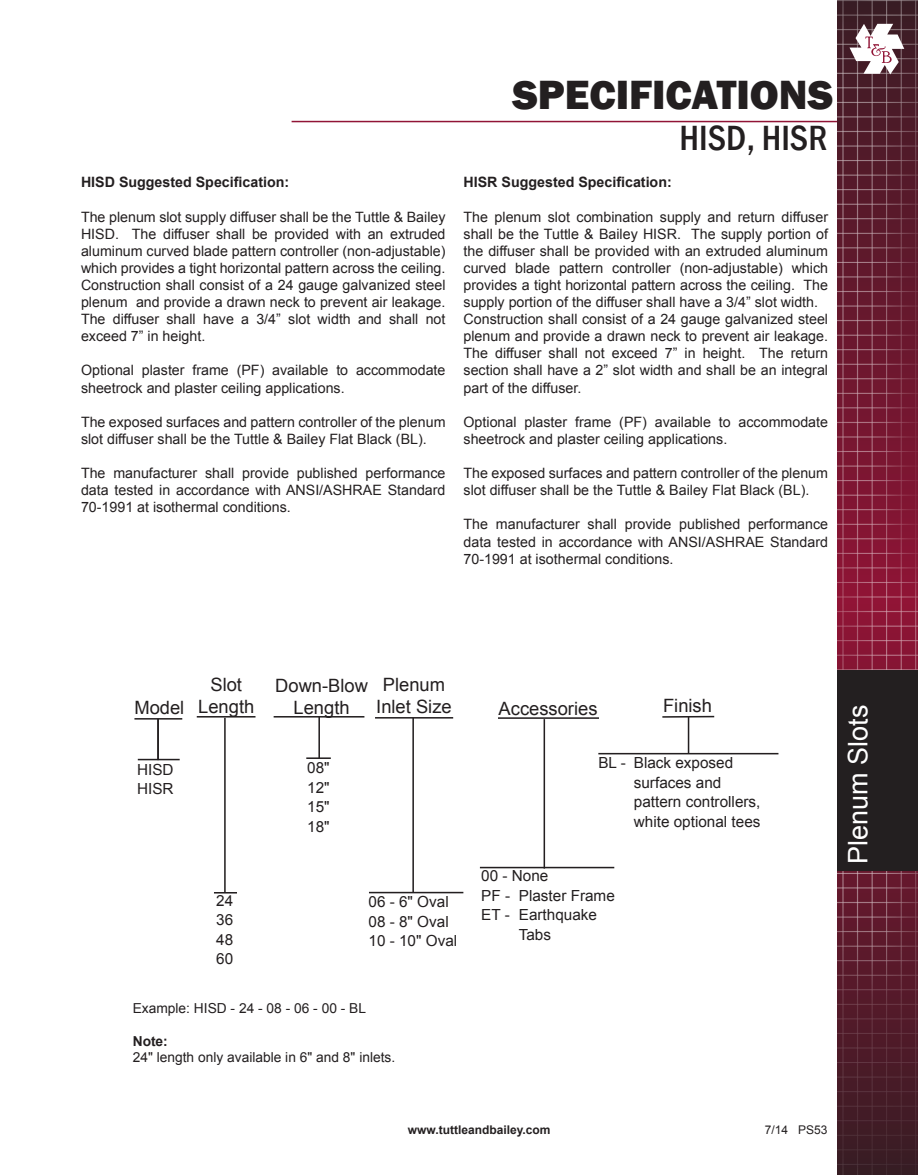
<style>
.page{position:relative;width:918px;height:1175px;background:#fff}
.page>*{position:absolute;margin:0;border:0;box-sizing:border-box;transform-origin:0 0}
.t1{font:800 42px "Franklin Gothic";color:#231f20}
.t2{font:500 condensed 36px "Franklin Gothic";color:#231f20}
.t3{font:27px "Arial";color:#fff}
.t4{font:18.3px/22px "Arial";color:#231f20;text-align:center}
.t5{font:15.3px/19.5px "Arial";color:#231f20}
.specifiations{font:14.25px/17.1px "Arial";color:#231f20;text-align:justify}
.specifiations-2{font:700 14.25px "Arial";color:#231f20}
.t6{font:13.8px/16.5px "Arial";color:#231f20}
.t7{font:700 12px "Arial";color:#231f20}
.t8{font:12px "Arial";color:#231f20}
.s1{font-weight:700}
</style>
<div class="page">
<hr style="left:292px;top:121px;width:545px;height:1px;background:#911436">
<img style="left:837px;top:0;width:81px;height:1174px">
<svg style="left:850px;top:24px;width:54px;height:50px"></svg>
<div style="left:837px;top:669px;width:81px;height:201px;background:#231f20"></div>
<hr style="left:138px;top:758px;width:42px;height:2px;background:#231f20">
<hr style="left:134px;top:718px;width:48px;height:1px;background:#231f20">
<hr style="left:157px;top:719px;width:2px;height:41px;background:#231f20">
<svg style="left:214px;top:892px;width:23px;height:1px"></svg>
<hr style="left:197px;top:716px;width:59px;height:1px;background:#231f20">
<hr style="left:224px;top:718px;width:2px;height:174px;background:#231f20">
<hr style="left:306px;top:757px;width:25px;height:2px;background:#231f20">
<hr style="left:274px;top:716px;width:90px;height:1px;background:#231f20">
<hr style="left:318px;top:716px;width:2px;height:42px;background:#231f20">
<hr style="left:498px;top:717px;width:101px;height:2px;background:#231f20">
<hr style="left:544px;top:719px;width:1px;height:149px;background:#231f20">
<hr style="left:480px;top:866px;width:134px;height:2px;background:#231f20">
<hr style="left:662px;top:716px;width:52px;height:1px;background:#231f20">
<hr style="left:688px;top:717px;width:1px;height:36px;background:#231f20">
<hr style="left:598px;top:753px;width:180px;height:1px;background:#231f20">
<hr style="left:375px;top:717px;width:78px;height:1px;background:#231f20">
<hr style="left:412px;top:718px;width:2px;height:174px;background:#231f20">
<hr style="left:369px;top:891px;width:94px;height:2px;background:#231f20">
<p class="specifiations-2" style="left:81px;top:173px;width:210px">HISD Suggested Specification:</p>
<p class="specifiations" style="left:81px;top:208px;width:366px">The plenum slot supply diffuser shall be the Tuttle &amp; Bailey HISD. The diffuser shall be provided with an extruded aluminum curved blade pattern controller (non-adjustable) which provides a tight horizontal pattern across the ceiling.<br>Construction shall consist of a 24 gauge galvanized steel plenum and provide a drawn neck to prevent air leakage.<br>The diffuser shall have a 3/4” slot width and shall not exceed 7” in height.</p>
<p class="specifiations" style="left:81px;top:362px;width:366px">Optional plaster frame (PF) available to accommodate sheetrock and plaster ceiling applications.</p>
<p class="specifiations" style="left:81px;top:413px;width:366px">The exposed surfaces and pattern controller of the plenum slot diffuser shall be the Tuttle &amp; Bailey Flat Black (BL).</p>
<p class="specifiations" style="left:81px;top:465px;width:366px">The manufacturer shall provide published performance data tested in accordance with ANSI/ASHRAE Standard 70-1991 at isothermal conditions.</p>
<h1 class="t1" style="left:512px;top:68px;width:322px">SPECIFICATIONS</h1>
<p class="t2" style="left:680px;top:114px;width:149px">HISD, HISR</p>
<p class="specifiations-2" style="left:464px;top:173px;width:210px">HISR Suggested Specification:</p>
<p class="specifiations" style="left:464px;top:208px;width:366px">The plenum slot combination supply and return diffuser shall be the Tuttle &amp; Bailey HISR. The supply portion of the diffuser shall be provided with an extruded aluminum curved blade pattern controller (non-adjustable) which provides a tight horizontal pattern across the ceiling. The supply portion of the diffuser shall have a 3/4” slot width.</p>
<p class="specifiations" style="left:464px;top:311px;width:366px">Construction shall consist of a 24 gauge galvanized steel plenum and provide a drawn neck to prevent air leakage.<br>The diffuser shall not exceed 7” in height. The return section shall have a 2” slot width and shall be an integral part of the diffuser.</p>
<p class="specifiations" style="left:464px;top:413px;width:366px">Optional plaster frame (PF) available to accommodate sheetrock and plaster ceiling applications.</p>
<p class="specifiations" style="left:464px;top:465px;width:366px">The exposed surfaces and pattern controller of the plenum slot diffuser shall be the Tuttle &amp; Bailey Flat Black (BL).</p>
<p class="specifiations" style="left:464px;top:516px;width:366px">The manufacturer shall provide published performance data tested in accordance with ANSI/ASHRAE Standard 70-1991 at isothermal conditions.</p>
<p class="t4" style="left:134px;top:697px;width:51px">Model</p>
<p class="t4" style="left:198px;top:673px;width:58px">Slot<br>Length</p>
<p class="t5" style="left:137px;top:760px;width:38px">HISD<br>HISR</p>
<p class="t4" style="left:275px;top:674px;width:94px">Down-Blow<br>Length</p>
<p class="t4" style="left:376px;top:673px;width:77px">Plenum<br>Inlet Size</p>
<p class="t5" style="left:307px;top:758px;width:24px;text-align:justify">08" 12" 15" 18"</p>
<p class="t5" style="left:216px;top:891px;width:19px;text-align:justify">24<br>36<br>48<br>60</p>
<p class="t5" style="left:369px;top:892px;width:90px">06 - 6" Oval<br>08 - 8" Oval<br>10 - 10" Oval</p>
<p class="t6" style="left:133px;top:999px;width:235px">Example: HISD - 24 - 08 - 06 - 00 - BL</p>
<p class="t6" style="left:133px;top:1032px;width:264px"><span class="s1">Note:<br></span>24" length only available in 6" and 8" inlets.</p>
<p class="t4" style="left:499px;top:697px;width:100px">Accessories</p>
<p class="t4" style="left:663px;top:695px;width:50px">Finish</p>
<p class="t5" style="left:634px;top:753px;width:128px;text-indent:-35px">BL - Black exposed surfaces an d pattern controllers, white optional tees</p>
<p class="t5" style="left:481px;top:866px;width:69px">00 - None</p>
<p class="t5" style="left:481px;top:885px;width:135px">PF - Plaster Frame</p>
<p class="t5" style="left:481px;top:905px;width:117px">ET - Earthquake</p>
<p class="t5" style="left:519px;top:924px;width:34px">Tabs</p>
<h3 class="t3" style="left:840px;top:864px;width:161px;rotate:-90deg">Plenum Slots</h3>
<p class="t7" style="left:408px;top:1122px;width:144px">www.tuttleandbailey.com</p>
<p class="t8" style="left:765px;top:1122px;width:64px">7/14 PS53</p>
</div>
